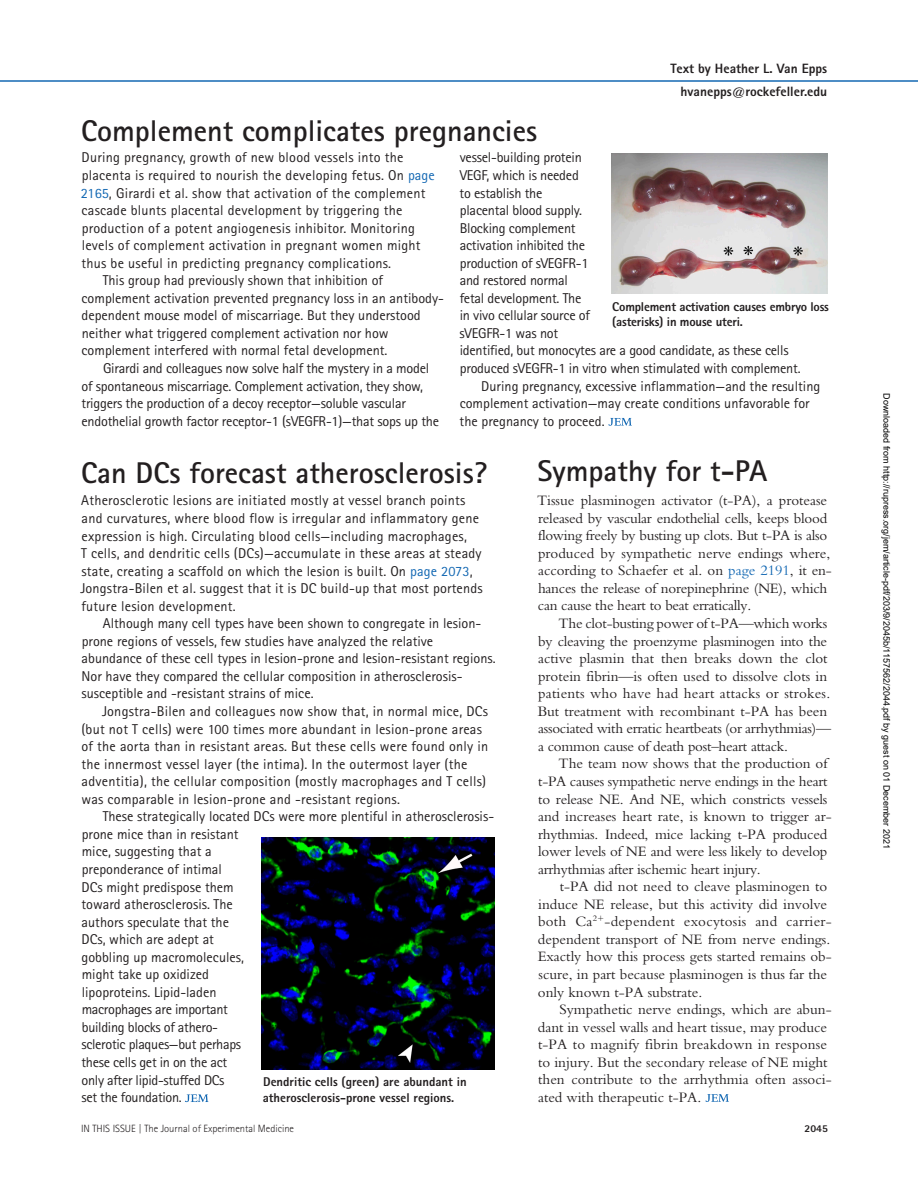
<style>
.page{position:relative;width:918px;height:1188px;background:#fff}
.page>*{position:absolute;margin:0;border:0;box-sizing:border-box;transform-origin:0 0}
.t1{font:700 30px "Rotis Sans Serif Std";color:#231f20}
.t2{font:15px/17.5px "Bembo Std";color:#231f20}
.t3{font:14.25px/17.5px "Rotis Sans Serif Std";color:#231f20}
.t4{font:800 13.5px/23px "Rotis Sans Serif Std";color:#231f20;text-align:right}
.t5{font:800 12.75px/15.8px "Rotis Sans Serif Std";color:#231f20}
.t6{font:300 10.5px "Rotis Sans Serif Std";color:#231f20}
.t7{font:800 10.5px "Rotis Sans Serif Std";color:#231f20}
.t8{font:9px "Arial";color:#000}
.s1{color:#1368b3}
</style>
<div class="page">
<hr style="left:0;top:80px;width:918px;height:2px;background:#1368b3">
<svg style="left:608px;top:418px;width:24px;height:8px"></svg>
<svg style="left:705px;top:1094px;width:24px;height:8px"></svg>
<svg style="left:185px;top:1094px;width:24px;height:8px"></svg>
<img style="left:612px;top:154px;width:216px;height:139px">
<img style="left:261px;top:837px;width:234px;height:232px">
<h1 class="t1" style="left:81px;top:120px;width:458px">Complement complicates pregnancies</h1>
<p class="t4" style="left:671px;top:58px;width:158px">Text by Heather L. Van Epps hvanepps@rockefeller.edu</p>
<p class="t3" style="left:82px;top:150px;width:324px">During pregnancy, growth of new blood vessels into the</p>
<p class="t3" style="left:82px;top:168px;width:354px">placenta is required to nourish the developing fetus. On <span class="s1">page</span></p>
<p class="t3" style="left:81px;top:185px;width:346px"><span class="s1">2165</span>, Girardi et al. show that activation of the complement</p>
<p class="t3" style="left:82px;top:203px;width:322px">cascade blunts placental development by triggering the</p>
<p class="t3" style="left:82px;top:220px;width:335px">production of a potent angiogenesis inhibitor. Monitoring</p>
<p class="t3" style="left:82px;top:238px;width:340px">levels of complement activation in pregnant women might</p>
<p class="t3" style="left:81px;top:256px;width:311px">thus be useful in predicting pregnancy complications.</p>
<p class="t3" style="left:103px;top:273px;width:282px">This group had previously shown that inhibition of</p>
<p class="t3" style="left:82px;top:291px;width:364px">complement activation prevented pregnancy loss in an antibody-</p>
<p class="t3" style="left:82px;top:308px;width:341px">dependent mouse model of miscarriage. But they understood</p>
<p class="t3" style="left:82px;top:326px;width:309px">neither what triggered complement activation nor how</p>
<p class="t3" style="left:82px;top:343px;width:308px">complement interfered with normal fetal development.</p>
<p class="t3" style="left:103px;top:361px;width:328px">Girardi and colleagues now solve half the mystery in a model</p>
<p class="t3" style="left:82px;top:378px;width:343px">of spontaneous miscarriage. Complement activation, they show,</p>
<p class="t3" style="left:81px;top:396px;width:326px">triggers the production of a decoy receptor—soluble vascular</p>
<p class="t3" style="left:82px;top:413px;width:359px">endothelial growth factor receptor-1 (sVEGFR-1)—that sops up the</p>
<p class="t3" style="left:460px;top:150px;width:124px">vessel-building protein</p>
<p class="t3" style="left:460px;top:168px;width:121px">VEGF, which is needed</p>
<p class="t3" style="left:460px;top:185px;width:84px">to establish the</p>
<p class="t3" style="left:460px;top:203px;width:124px">placental blood supply.</p>
<p class="t3" style="left:460px;top:220px;width:117px">Blocking complement</p>
<p class="t3" style="left:460px;top:238px;width:127px">activation inhibited the</p>
<p class="t3" style="left:460px;top:256px;width:130px">production of sVEGFR-1</p>
<p class="t3" style="left:460px;top:273px;width:110px">and restored normal</p>
<p class="t3" style="left:460px;top:291px;width:123px">fetal development. The</p>
<p class="t3" style="left:460px;top:308px;width:132px">in vivo cellular source of</p>
<p class="t3" style="left:460px;top:326px;width:100px">sVEGFR-1 was not</p>
<p class="t3" style="left:460px;top:343px;width:330px">identified, but monocytes are a good candidate, as these cells</p>
<p class="t3" style="left:460px;top:361px;width:342px">produced sVEGFR-1 in vitro when stimulated with complement.</p>
<p class="t3" style="left:481px;top:378px;width:341px">During pregnancy, excessive inflammation—and the resulting</p>
<p class="t3" style="left:460px;top:396px;width:352px">complement activation—may create conditions unfavorable for</p>
<p class="t3" style="left:460px;top:413px;width:147px">the pregnancy to proceed.</p>
<h1 class="t1" style="left:538px;top:460px;width:231px">Sympathy for t-PA</h1>
<p class="t2" style="left:537px;top:493px;width:296px">Tissue plasminogen activator (t-PA), a protease released by vascular endothelial cells, keeps blood flowing freely by busting up clots. But t-PA is also produced by sympathetic nerve endings where, according to Schaefer et al. on <span class="s1">page 2191</span>, it en&shy;hances the release of norepinephrine (NE), which can cause the heart to beat erratically.</p>
<p class="t2" style="left:538px;top:616px;width:295px;text-indent:21px">The clot-busting power of t-PA—which works by cleaving the proenzyme plasminogen into the active plasmin that then breaks down the clot protein fibrin—is often used to dissolve clots in patients who have had heart attacks or strokes.<br>But treatment with recombinant t-PA has been associated with erratic heartbeats (or arrhythmias)— a common cause of death post–heart attack.</p>
<p class="t2" style="left:538px;top:756px;width:295px;text-indent:21px">The team now shows that the production of t-PA causes sympathetic nerve endings in the heart to release NE. And NE, which constricts vessels and increases heart rate, is known to trigger ar&shy;rhythmias. Indeed, mice lacking t-PA produced lower levels of NE and were less likely to develop arrhythmias after ischemic heart injury.</p>
<p class="t2" style="left:538px;top:879px;width:295px;text-indent:22px">t-PA did not need to cleave plasminogen to induce NE release, but this activity did involve both Ca<sup>2</sup> -dependent exocytosis and carrier&shy;dependent transport of NE from nerve endings.<br>Exactly how this process gets started remains ob&shy;scure, in part because plasminogen is thus far the only known t-PA substrate.</p>
<p class="t2" style="left:538px;top:1002px;width:295px;text-indent:22px">Sympathetic nerve endings, which are abun&shy;dant in vessel walls and heart tissue, may produce t-PA to magnify fibrin breakdown in response to injury. But the secondary release of NE might then contribute to the arrhythmia often associ&shy;ated with therapeutic t-PA.</p>
<p class="t5" style="left:612px;top:300px;width:218px">Complement activation causes embryo loss (asterisks) in mouse uteri.</p>
<h1 class="t1" style="left:81px;top:461px;width:407px">Can DCs forecast atherosclerosis?</h1>
<p class="t3" style="left:80px;top:493px;width:404px">Atherosclerotic lesions are initiated mostly at vessel branch points and curvatures, where blood flow is irregular and inflammatory gene expression is high. Circulating blood cells—including macrophages,<br>T cells, and dendritic cells (DCs)—accumulate in these areas at steady state, creating a scaffold on which the lesion is built. On <span class="s1">page 2073</span>, Jongstra-Bilen et al. suggest that it is DC build-up that most portends future lesion development.</p>
<p class="t3" style="left:81px;top:616px;width:416px;text-indent:21px">Although many cell types have been shown to congregate in lesion&shy;prone regions of vessels, few studies have analyzed the relative abundance of these cell types in lesion-prone and lesion-resistant regions.<br>Nor have they compared the cellular composition in atherosclerosis&shy;susceptible and -resistant strains of mice.</p>
<p class="t3" style="left:81px;top:704px;width:408px;text-indent:21px">Jongstra-Bilen and colleagues now show that, in normal mice, DCs (but not T cells) were 100 times more abundant in lesion-prone areas of the aorta than in resistant areas. But these cells were found only in the innermost vessel layer (the intima). In the outermost layer (the adventitia), the cellular composition (mostly macrophages and T cells) was comparable in lesion-prone and -resistant regions.</p>
<p class="t3" style="left:81px;top:809px;width:414px;text-indent:21px">These strategically located DCs were more plentiful in atherosclerosis&shy;prone mice than in resistant<br>mice, suggesting that a<br>preponderance of intimal<br>DCs might predispose them<br>toward atherosclerosis. The<br>authors speculate that the<br>DCs, which are adept at<br>gobbling up macromolecules,<br>might take up oxidized<br>lipoproteins. Lipid-laden<br>macrophages are important<br>building blocks of athero-<br>sclerotic plaques—but perhaps<br>these cells get in on the act<br>only after lipid-stuffed DCs<br>set the foundation.</p>
<p class="t5" style="left:263px;top:1075px;width:205px">Dendritic cells (green) are abundant in atherosclerosis-prone vessel regions.</p>
<p class="t6" style="left:81px;top:1125px;width:215px">IN THIS ISSUE | The Journal of Experimental Medicine</p>
<p class="t7" style="left:805px;top:1125px;width:25px">2045</p>
<p class="t8" style="left:890px;top:393px;width:457px;rotate:90deg">Downloaded from http://rupress.org/jem/article-pdf/203/9/2045b/1157562/2044.pdf by guest on 01 December 2021</p>
</div>
